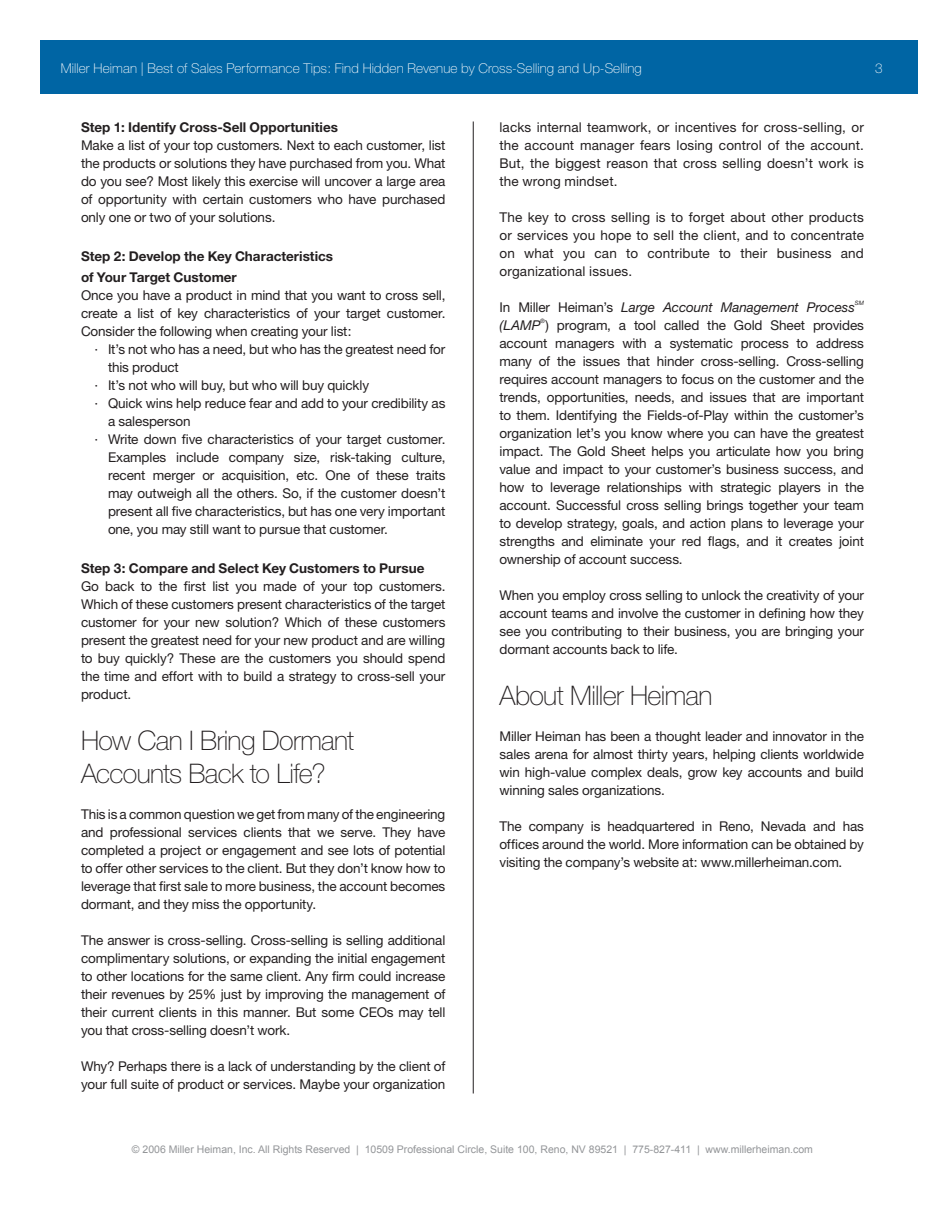
<style>
.page{position:relative;width:945px;height:1215px;background:#fff}
.page>*{position:absolute;margin:0;border:0;box-sizing:border-box;transform-origin:0 0}
.Section{font:100 27px/33px "Helvetica Neue";letter-spacing:-.025em;color:#231f20}
.Main{font:13.5px/18px "Helvetica Neue";letter-spacing:-.01em;color:#231f20;text-align:justify}
.Sub_Section{font:700 13.5px/21px "Helvetica Neue";color:#231f20}
.Section-2{font:100 13.5px "Helvetica Neue";letter-spacing:.01em;color:#fff}
.Main-2{font:italic 13.5px "Helvetica Neue";letter-spacing:-.005em;color:#231f20}
.t1{font:10.5px "Arial";color:#939598}
.Main-3{font:italic 6px "Helvetica Neue";color:#231f20}
.s1{font-style:normal}
.s2{font-style:italic}
</style>
<div class="page">
<div style="left:40px;top:40px;width:878px;height:54px;background:#0065a4"></div>
<hr style="left:473px;top:122px;width:1px;height:972px;background:#231f20">
<p class="Section-2" style="left:61px;top:60px;width:583px">Miller Heiman | Best of Sales Performance Tips: Find Hidden Revenue by Cross-Selling and Up-Selling</p>
<p class="Sub_Section" style="left:81px;top:116px;width:258px">Step 1: Identify Cross-Sell Opportunities</p>
<p class="Main" style="left:81px;top:136px;width:366px">Make a list of your top customers. Next to each customer, list the products or solutions they have purchased from you. What do you see? Most likely this exercise will uncover a large area of opportunity with certain customers who have purchased only one or two of your solutions.</p>
<p class="Sub_Section" style="left:81px;top:245px;width:254px">Step 2: Develop the Key Characteristics of Your Target Customer</p>
<p class="Main" style="left:81px;top:286px;width:366px">Once you have a product in mind that you want to cross sell, create a list of key characteristics of your target customer.<br>Consider the following when creating your list:</p>
<p class="Main" style="left:108px;top:340px;width:339px;text-indent:-14px">· It’s not who has a need, but who has the greatest need for this product</p>
<p class="Main" style="left:94px;top:376px;width:276px">· It’s not who will buy, but who will buy quickly</p>
<p class="Main" style="left:108px;top:394px;width:339px;text-indent:-14px">· Quick wins help reduce fear and add to your credibility as a salesperson</p>
<p class="Main" style="left:108px;top:430px;width:339px;text-indent:-14px">· Write down five characteristics of your target customer.<br>Examples include company size, risk-taking culture, recent merger or acquisition, etc. One of these traits may outweigh all the others. So, if the customer doesn’t present all five characteristics, but has one very important one, you may still want to pursue that customer.</p>
<p class="Sub_Section" style="left:81px;top:557px;width:345px">Step 3: Compare and Select Key Customers to Pursue</p>
<p class="Main" style="left:81px;top:577px;width:366px">Go back to the first list you made of your top customers.<br>Which of these customers present characteristics of the target customer for your new solution? Which of these customers present the greatest need for your new product and are willing to buy quickly? These are the customers you should spend the time and effort with to build a strategy to cross-sell your product.</p>
<p class="Section" style="left:81px;top:724px;width:275px">How Can I Bring Dormant<br>Accounts Back to Life?</p>
<p class="Main" style="left:81px;top:805px;width:366px">This is a common question we get from many of the engineering and professional services clients that we serve. They have completed a project or engagement and see lots of potential to offer other services to the client. But they don’t know how to leverage that first sale to more business, the account becomes dormant, and they miss the opportunity.</p>
<p class="Main" style="left:81px;top:931px;width:366px">The answer is cross-selling. Cross-selling is selling additional complimentary solutions, or expanding the initial engagement to other locations for the same client. Any firm could increase their revenues by 25% just by improving the management of their current clients in this manner. But some CEOs may tell you that cross-selling doesn’t work.</p>
<p class="Main" style="left:81px;top:1057px;width:366px">Why? Perhaps there is a lack of understanding by the client of your full suite of product or services. Maybe your organization</p>
<p class="Main" style="left:500px;top:118px;width:366px">lacks internal teamwork, or incentives for cross-selling, or the account manager fears losing control of the account.<br>But, the biggest reason that cross selling doesn’t work is the wrong mindset.</p>
<p class="Main" style="left:500px;top:208px;width:366px">The key to cross selling is to forget about other products or services you hope to sell the client, and to concentrate on what you can to contribute to their business and organizational issues.</p>
<p class="Main-2" style="left:500px;top:299px;width:357px"><span class="s1">In Miller Heiman’s</span> Large Account Management Process</p>
<p class="Main-3" style="left:855px;top:299px;width:11px">SM</p>
<p class="Main" style="left:500px;top:316px;width:366px"><span class="s2">(LAMP</span> ) program, a tool called the Gold Sheet provides</p>
<p class="Main-3" style="left:540px;top:317px;width:6px">®</p>
<p class="Main" style="left:500px;top:334px;width:366px">account managers with a systematic process to address many of the issues that hinder cross-selling. Cross-selling requires account managers to focus on the customer and the trends, opportunities, needs, and issues that are important to them. Identifying the Fields-of-Play within the customer’s organization let’s you know where you can have the greatest impact. The Gold Sheet helps you articulate how you bring value and impact to your customer’s business success, and how to leverage relationships with strategic players in the account. Successful cross selling brings together your team to develop strategy, goals, and action plans to leverage your strengths and eliminate your red flags, and it creates joint ownership of account success.</p>
<p class="Main" style="left:500px;top:586px;width:366px">When you employ cross selling to unlock the creativity of your account teams and involve the customer in defining how they see you contributing to their business, you are bringing your dormant accounts back to life.</p>
<p class="Section" style="left:500px;top:679px;width:215px">About Miller Heiman</p>
<p class="Main" style="left:500px;top:727px;width:366px">Miller Heiman has been a thought leader and innovator in the sales arena for almost thirty years, helping clients worldwide win high-value complex deals, grow key accounts and build winning sales organizations.</p>
<p class="Main" style="left:500px;top:817px;width:366px">The company is headquartered in Reno, Nevada and has offices around the world. More information can be obtained by visiting the company’s website at: www.millerheiman.com.</p>
<p class="t1" style="left:132px;top:1143px;width:683px">© 2006 Miller Heiman, Inc. All Rights Reserved | 10509 Professional Circle, Suite 100, Reno, NV 89521 | 775-827-411 | www.millerheiman.com</p>
</div>
